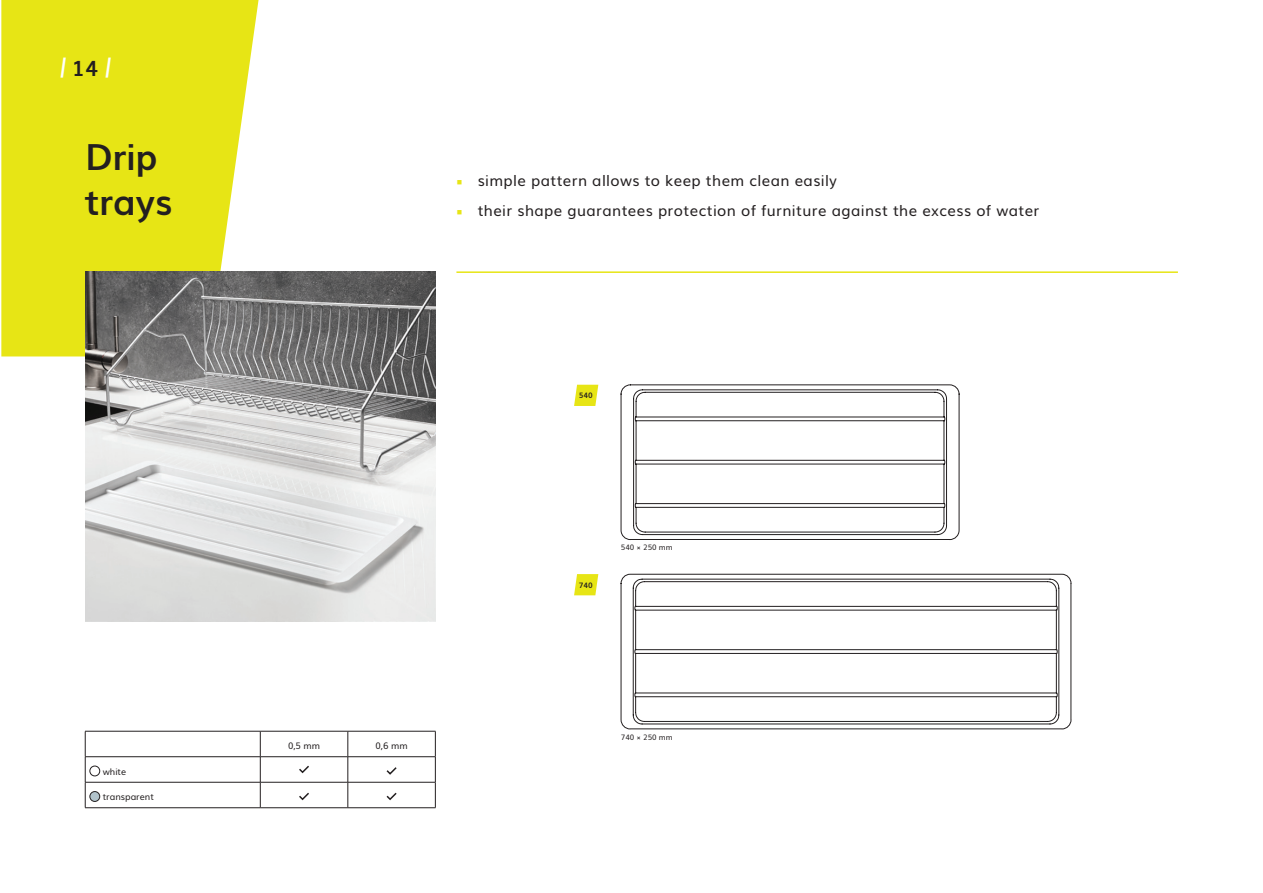
<style>
.page{position:relative;width:1263px;height:893px;background:#fff}
.page>*{position:absolute;margin:0;border:0;box-sizing:border-box;transform-origin:0 0}
.t1{font:700 36px/45px "Muli";color:#231f20}
.t2{font:700 21px "Muli";color:#fff}
.t3{font:15px "Muli";letter-spacing:.025em;color:#231f20}
.t4{font:9px "Muli";color:#231f20}
.t5{font:7.5px "Muli";color:#231f20}
.t6{font:700 7.5px "Muli";color:#231f20}
.s1{color:#231f20}
.s2{font-family:"Minion Pro";color:#e7e515}
</style>
<div class="page">
<svg style="left:620px;top:573px;width:452px;height:157px"></svg>
<svg style="left:632px;top:578px;width:428px;height:147px"></svg>
<svg style="left:620px;top:384px;width:340px;height:156px"></svg>
<svg style="left:633px;top:389px;width:314px;height:146px"></svg>
<svg style="left:1px;top:0;width:258px;height:356px;background:#e8e625"></svg>
<img style="left:85px;top:271px;width:350px;height:350px">
<hr style="left:456px;top:271px;width:722px;height:2px;background:#e7e515">
<hr style="left:85px;top:731px;width:175px;height:1px;background:#231f20">
<hr style="left:260px;top:731px;width:88px;height:1px;background:#231f20">
<hr style="left:348px;top:731px;width:87px;height:1px;background:#231f20">
<hr style="left:85px;top:756px;width:175px;height:1px;background:#231f20">
<hr style="left:260px;top:756px;width:88px;height:1px;background:#231f20">
<hr style="left:348px;top:756px;width:87px;height:1px;background:#231f20">
<hr style="left:85px;top:782px;width:175px;height:1px;background:#231f20">
<svg style="left:85px;top:731px;width:1px;height:76px"></svg>
<hr style="left:260px;top:782px;width:88px;height:1px;background:#231f20">
<svg style="left:260px;top:731px;width:1px;height:76px"></svg>
<hr style="left:348px;top:782px;width:87px;height:1px;background:#231f20">
<svg style="left:348px;top:731px;width:1px;height:76px"></svg>
<svg style="left:435px;top:731px;width:1px;height:76px"></svg>
<hr style="left:85px;top:807px;width:175px;height:1px;background:#231f20">
<hr style="left:260px;top:807px;width:88px;height:1px;background:#231f20">
<hr style="left:348px;top:807px;width:87px;height:1px;background:#231f20">
<div style="left:89px;top:766px;width:11px;height:10px;border:1px solid #231f20;border-radius:50%"></div>
<svg style="left:299px;top:765px;width:10px;height:9px"></svg>
<svg style="left:386px;top:767px;width:11px;height:8px"></svg>
<div style="left:90px;top:791px;width:10px;height:10px;background:#b1c3cb;border-radius:50%"></div>
<div style="left:89px;top:791px;width:11px;height:11px;border:1px solid #231f20;border-radius:50%"></div>
<svg style="left:299px;top:792px;width:10px;height:9px"></svg>
<svg style="left:386px;top:792px;width:11px;height:9px"></svg>
<svg style="left:574px;top:574px;width:24px;height:21px"></svg>
<svg style="left:574px;top:385px;width:24px;height:21px"></svg>
<h2 class="t2" style="left:60px;top:49px;width:55px">|<span class="s1">14</span> |</h2>
<h1 class="t1" style="left:85px;top:132px;width:89px">Drip trays</h1>
<p class="t4" style="left:103px;top:764px;width:25px">white</p>
<p class="t4" style="left:103px;top:790px;width:53px">transparent</p>
<p class="t3" style="left:456px;top:168px;width:382px"><span class="s2">■</span> simple pattern allows to keep them clean easily</p>
<p class="t3" style="left:456px;top:198px;width:584px"><span class="s2">■</span> their shape guarantees protection of furniture against the excess of water</p>
<p class="t4" style="left:288px;top:739px;width:34px">0,5 mm</p>
<p class="t4" style="left:375px;top:739px;width:34px">0,6 mm</p>
<p class="t6" style="left:579px;top:389px;width:15px">540</p>
<p class="t6" style="left:579px;top:579px;width:15px">740</p>
<p class="t5" style="left:621px;top:541px;width:53px">540 × 250 mm</p>
<p class="t5" style="left:621px;top:731px;width:53px">740 × 250 mm</p>
</div>
